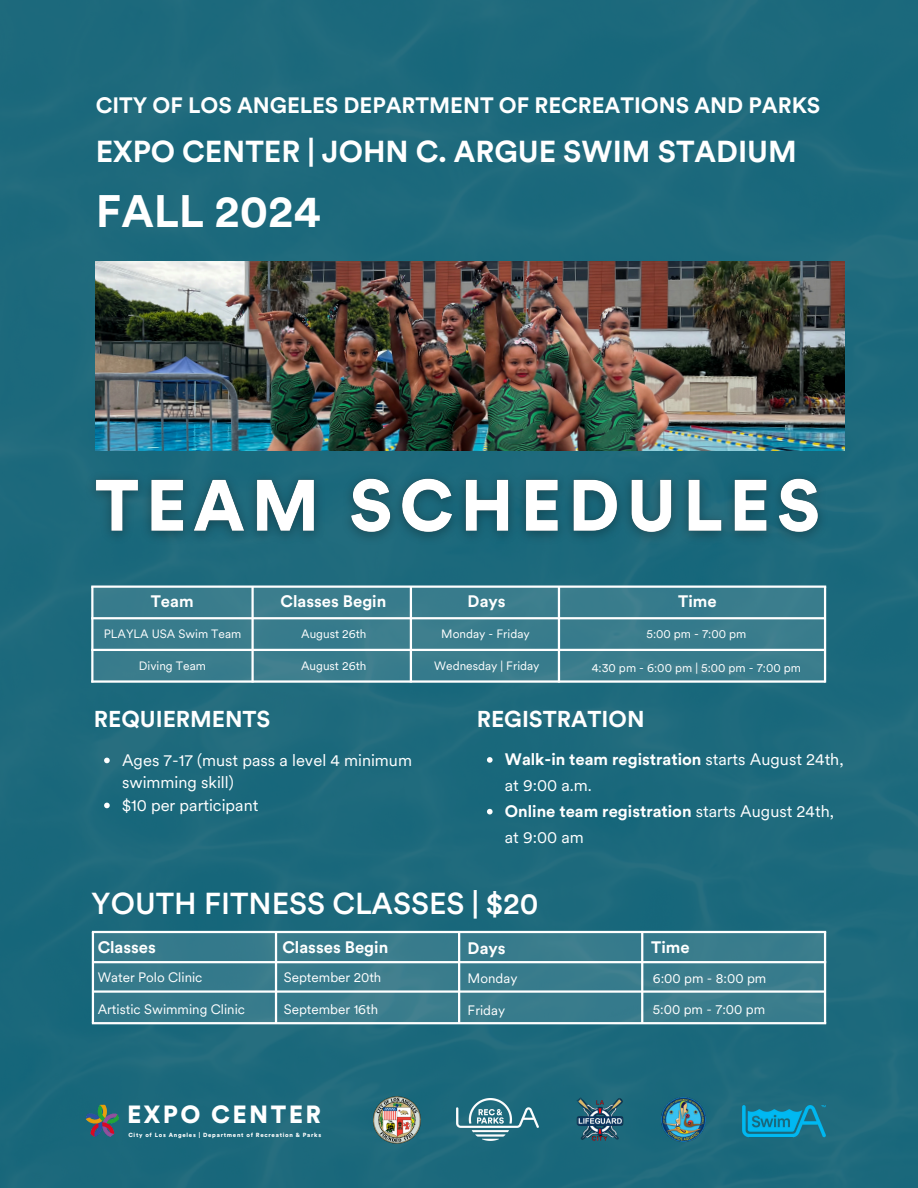
<style>
.page{position:relative;width:918px;height:1188px;background:#1c697c}
.page>*{position:absolute;margin:0;border:0;box-sizing:border-box;transform-origin:0 0}
.t1{font:700 45px "Circular XX";color:#fff}
.t2{font:700 30px "Circular XX";color:#fff}
.t3{font:500 30px "Circular XX";color:#fff}
.t4{font:900 24.6px "Circular XX";letter-spacing:.1em;color:#fff}
.t5{font:700 22.8px "Circular XX";color:#fff}
.t6{font:700 22.05px "Circular XX";color:#fff}
.t7{font:16.5px/25.8px "Circular XX";color:#fff}
.t8{font:700 16.5px "Circular XX";color:#fff}
.t9{font:13.5px "Circular XX";color:#fff}
.t10{font:12px "Circular XX";color:#fff}
.t11{font:900 5.85px "Circular XX";letter-spacing:.125em;color:#fff}
.s1{font-weight:700}
</style>
<div class="page">
<div style="left:92px;top:587px;width:733px;height:96px;background:#3a7c8c"></div>
<hr style="left:91px;top:586px;width:735px;height:2px;background:#fff">
<hr style="left:91px;top:617px;width:735px;height:2px;background:#fff">
<hr style="left:91px;top:649px;width:735px;height:2px;background:#fff">
<hr style="left:91px;top:680px;width:735px;height:3px;background:#fff">
<hr style="left:91px;top:587px;width:2px;height:96px;background:#fff">
<hr style="left:251px;top:587px;width:3px;height:96px;background:#fff">
<hr style="left:410px;top:587px;width:2px;height:96px;background:#fff">
<hr style="left:558px;top:587px;width:2px;height:96px;background:#fff">
<hr style="left:824px;top:587px;width:2px;height:96px;background:#fff">
<img style="left:96px;top:262px;width:748px;height:189px">
<img style="left:85px;top:1104px;width:36px;height:34px">
<img style="left:374px;top:1096px;width:46px;height:47px">
<img style="left:457px;top:1098px;width:82px;height:43px">
<img style="left:576px;top:1098px;width:48px;height:44px">
<img style="left:662px;top:1098px;width:44px;height:44px">
<img style="left:743px;top:1106px;width:83px;height:35px">
<div style="left:95px;top:932px;width:731px;height:91px;background:#387b8c"></div>
<hr style="left:92px;top:990px;width:733px;height:3px;background:#fff">
<hr style="left:92px;top:1022px;width:734px;height:2px;background:#fff">
<hr style="left:93px;top:961px;width:733px;height:2px;background:#fff">
<hr style="left:92px;top:931px;width:734px;height:2px;background:#fff">
<hr style="left:92px;top:932px;width:2px;height:91px;background:#fff">
<hr style="left:275px;top:932px;width:2px;height:91px;background:#fff">
<hr style="left:458px;top:932px;width:2px;height:91px;background:#fff">
<hr style="left:641px;top:932px;width:2px;height:91px;background:#fff">
<hr style="left:824px;top:932px;width:2px;height:91px;background:#fff">
<img style="left:77px;top:463px;width:760px;height:91px">
<svg style="left:104px;top:758px;width:6px;height:5px"></svg>
<svg style="left:104px;top:803px;width:6px;height:5px"></svg>
<svg style="left:487px;top:757px;width:6px;height:6px"></svg>
<svg style="left:487px;top:809px;width:6px;height:5px"></svg>
<p class="t6" style="left:96px;top:92px;width:726px">CITY OF LOS ANGELES DEPARTMENT OF RECREATIONS AND PARKS</p>
<p class="t2" style="left:96px;top:134px;width:703px">EXPO CENTER | JOHN C. ARGUE SWIM STADIUM</p>
<p class="t1" style="left:96px;top:184px;width:227px">FALL 2024</p>
<h5 class="t8" style="left:151px;top:591px;width:44px">Team</h5>
<h5 class="t10" style="left:104px;top:627px;width:139px">PLAYLA USA Swim Team</h5>
<p class="t10" style="left:139px;top:658px;width:69px">Diving Team</p>
<p class="t8" style="left:281px;top:591px;width:107px">Classes Begin</p>
<p class="t10" style="left:301px;top:627px;width:67px">August 26th</p>
<p class="t10" style="left:301px;top:658px;width:67px">August 26th</p>
<p class="t5" style="left:94px;top:705px;width:178px">REQUIERMENTS</p>
<p class="t7" style="left:122px;top:748px;width:292px;line-height:22.5px">Ages 7-17 (must pass a level 4 minimum swimming skill)</p>
<h2 class="t7" style="left:122px;top:792px;width:138px">$10 per participant</h2>
<h5 class="t8" style="left:468px;top:591px;width:39px">Days</h5>
<p class="t10" style="left:441px;top:627px;width:90px">Monday - Friday</p>
<p class="t10" style="left:434px;top:658px;width:107px">Wednesday | Friday</p>
<h5 class="t8" style="left:678px;top:591px;width:40px">Time</h5>
<p class="t10" style="left:646px;top:627px;width:102px">5:00 pm - 7:00 pm</p>
<p class="t10" style="left:592px;top:660px;width:211px">4:30 pm - 6:00 pm | 5:00 pm - 7:00 pm</p>
<p class="t5" style="left:477px;top:705px;width:169px">REGISTRATION</p>
<p class="t7" style="left:505px;top:746px;width:340px"><span class="s1">Walk-in team registration</span> starts August 24th, at 9:00 a.m.</p>
<h3 class="t7" style="left:505px;top:798px;width:331px"><span class="s1">Online team registration</span> starts August 24th, at 9:00 am</h3>
<p class="t3" style="left:91px;top:885px;width:449px">YOUTH FITNESS CLASSES | $20</p>
<h3 class="t8" style="left:98px;top:937px;width:60px">Classes</h3>
<p class="t8" style="left:283px;top:937px;width:107px">Classes Begin</p>
<p class="t8" style="left:468px;top:938px;width:39px">Days</p>
<p class="t8" style="left:651px;top:937px;width:40px">Time</p>
<p class="t9" style="left:98px;top:969px;width:106px">Water Polo Clinic</p>
<h5 class="t9" style="left:98px;top:1001px;width:149px">Artistic Swimming Clinic</h5>
<p class="t9" style="left:284px;top:969px;width:99px">September 20th</p>
<p class="t9" style="left:284px;top:1001px;width:96px">September 16th</p>
<p class="t4" style="left:127px;top:1100px;width:195px">EXPO CENTER</p>
<p class="t11" style="left:128px;top:1131px;width:194px">City of Los Angeles | Department of Recreation &amp; Parks</p>
<h5 class="t9" style="left:468px;top:971px;width:51px">Monday</h5>
<p class="t9" style="left:468px;top:1002px;width:39px">Friday</p>
<p class="t9" style="left:653px;top:970px;width:115px">6:00 pm - 8:00 pm</p>
<h3 class="t9" style="left:653px;top:1001px;width:114px">5:00 pm - 7:00 pm</h3>
</div>
